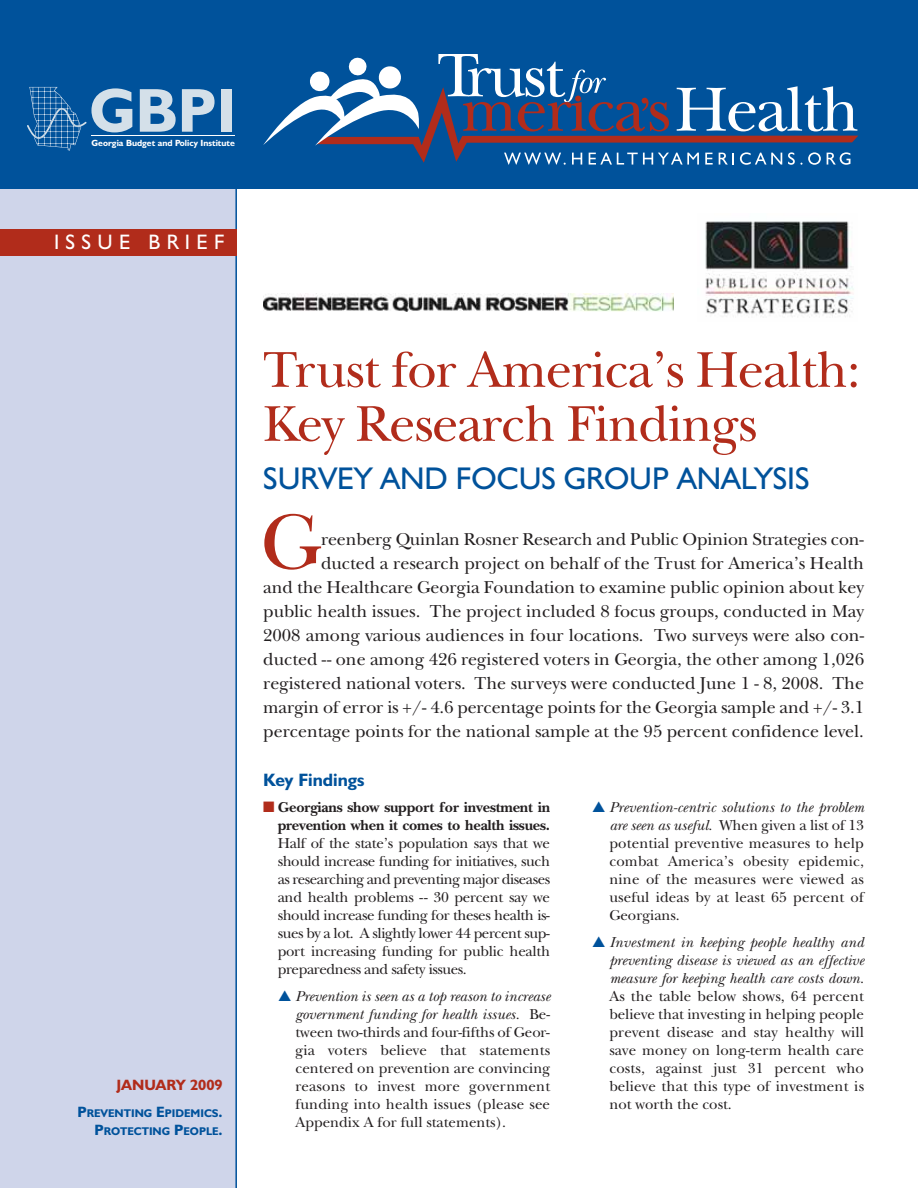
<style>
.page{position:relative;width:918px;height:1188px;background:#fff}
.page>*{position:absolute;margin:0;border:0;box-sizing:border-box;transform-origin:0 0}
.t1{font:81.6px "New Baskerville";color:#b12c1b}
.t2{font:700 62.25px "Humanist 521 BT";color:#d4e0e9}
.t3{font:52.5px/54px "New Baskerville";letter-spacing:-.02em;color:#b12c1b}
.t4{font:31.5px "Humanist 521 BT";color:#00529b}
.t5{font:21px "Humanist 521 BT";letter-spacing:.3em;color:#fff}
.t6{font:18px/24px "New Baskerville";color:#231f20;text-align:right}
.t7{font:700 18px "Humanist 521 BT";color:#00529b}
.t8{font:15px/18px "New Baskerville";letter-spacing:.01em;color:#231f20;text-align:justify}
.t9{font:italic 15px/18px "New Baskerville";color:#231f20;text-align:justify}
.t10{font:700 15px/18px "New Baskerville";letter-spacing:-.015em;color:#231f20;text-align:right}
.t11{font:700 15px "Humanist 521 BT";color:#b12c1b}
.t12{font:700 11.25px/18px "Humanist 521 BT";color:#00529b;text-align:right}
.t13{font:700 9px "Humanist 521 BT";color:#fff}
.s1{font-size:15px}
.s2{color:#b12c1b}
.s3{color:#00529b}
.s4{font-style:italic}
</style>
<div class="page">
<div style="left:0;top:0;width:236px;height:1188px;background:#cfd5ea"></div>
<div style="left:0;top:0;width:918px;height:189px;background:#00529b"></div>
<svg style="left:263px;top:54px;width:595px;height:111px"></svg>
<hr style="left:235px;top:169px;width:2px;height:1019px;background:#00529b">
<div style="left:0;top:230px;width:236px;height:26px;background:#b12c1b"></div>
<hr style="left:91px;top:136px;width:144px;height:1px;background:#fff">
<svg style="left:27px;top:87px;width:60px;height:64px"></svg>
<img style="left:263px;top:294px;width:411px;height:17px">
<img style="left:705px;top:221px;width:149px;height:97px">
<h2 class="t2" style="left:89px;top:89px;width:148px">GBPI</h2>
<p class="t13" style="left:92px;top:140px;width:145px">Georgia Budget and Policy Institute</p>
<h3 class="t5" style="left:54px;top:235px;width:172px">ISSUE BRIEF</h3>
<p class="t11" style="left:116px;top:1080px;width:108px">JANUARY 2009</p>
<p class="t12" style="left:77px;top:1105px;width:147px"><span class="s1">P</span>REVENTING <span class="s1">E</span>PIDEMICS<span class="s1">.<br>P</span>ROTECTING <span class="s1">P</span>EOPLE<span class="s1">.</span></p>
<h3 class="t3" style="left:263px;top:349px;width:599px">Trust for America’s Health:<br>Key Research Findings</h3>
<h3 class="t4" style="left:263px;top:467px;width:548px">SURVEY AND FOCUS GROUP ANALYSIS</h3>
<h1 class="t1" style="left:261px;top:513px;width:62px">G</h1>
<p class="t6" style="left:263px;top:529px;width:602px">reenberg Quinlan Rosner Research and Public Opinion Strategies con&shy;ducted a research project on behalf of the Trust for America’s Health<br>and the Healthcare Georgia Foundation to examine public opinion about key public health issues. The project included 8 focus groups, conducted in May 2008 among various audiences in four locations. Two surveys were also con&shy;ducted -- one among 426 registered voters in Georgia, the other among 1,026 registered national voters. The surveys were conducted June 1 - 8, 2008. The margin of error is +/- 4.6 percentage points for the Georgia sample and +/- 3.1 percentage points for the national sample at the 95 percent confidence level.</p>
<p class="t7" style="left:263px;top:774px;width:103px">Key Findings</p>
<p class="t10" style="left:263px;top:800px;width:288px"><span class="s2">■</span> Georgians show support for investment in prevention when it comes to health issues.</p>
<p class="t8" style="left:278px;top:836px;width:274px">Half of the state’s population says that we should increase funding for initiatives, such as researching and preventing major diseases and health problems -- 30 percent say we should increase funding for theses health is&shy;sues by a lot. A slightly lower 44 percent sup&shy;port increasing funding for public health preparedness and safety issues.</p>
<p class="t8" style="left:296px;top:989px;width:256px;text-indent:-17px"><span class="s3">▲</span> <span class="s4">Prevention is seen as a top reason to increase government funding for health issues.</span> Be&shy;tween two-thirds and four-fifths of Geor&shy;gia voters believe that statements centered on prevention are convincing reasons to invest more government funding into health issues (please see Appendix A for full statements).</p>
<p class="t8" style="left:609px;top:800px;width:256px;text-indent:-17px"><span class="s3">▲</span> <span class="s4">Prevention-centric solutions to the problem are seen as useful.</span> When given a list of 13 potential preventive measures to help combat America’s obesity epidemic, nine of the measures were viewed as useful ideas by at least 65 percent of Georgians.</p>
<p class="t9" style="left:609px;top:935px;width:256px;text-indent:-17px"><span class="s3">▲</span> Investment in keeping people healthy and preventing disease is viewed as an effective measure for keeping health care costs down.</p>
<p class="t8" style="left:609px;top:989px;width:256px">As the table below shows, 64 percent believe that investing in helping people prevent disease and stay healthy will save money on long-term health care costs, against just 31 percent who believe that this type of investment is not worth the cost.</p>
</div>
